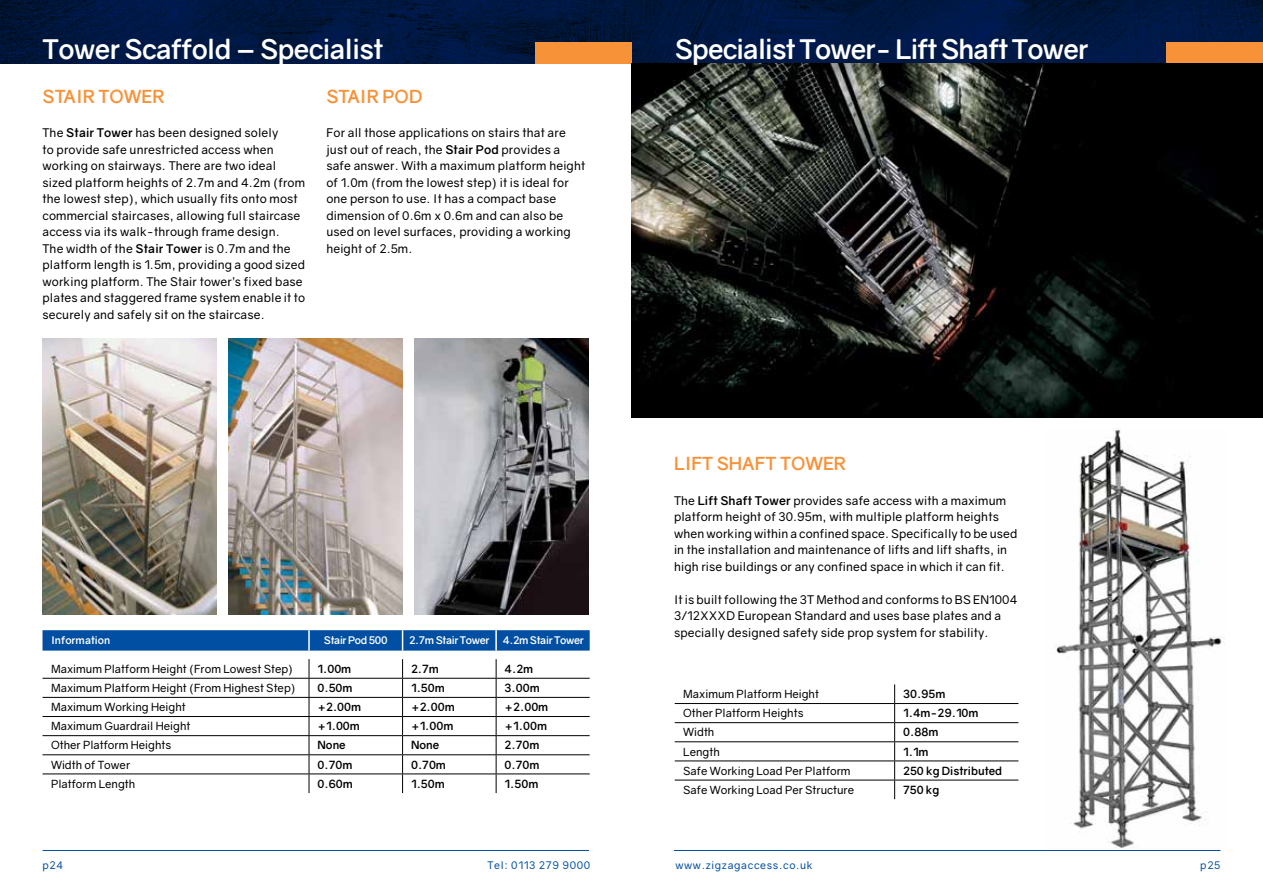
<style>
.page{position:relative;width:1263px;height:893px;background:#fff}
.page>*{position:absolute;margin:0;border:0;box-sizing:border-box;transform-origin:0 0}
.t1{font:700 27px "Gravity";letter-spacing:-.03em;color:#fff}
.t2{font:700 18px "Gravity";color:#f79239}
.t3{font:12px/16.5px "Gravity";letter-spacing:.01em;color:#000}
.t4{font:11.25px "Gravity";color:#000}
.t5{font:700 11.25px "Gravity";color:#000}
.t6{font:10.5px "Gravity";letter-spacing:.06em;color:#004fa3}
.t7{font:700 10.5px "Gravity";letter-spacing:-.03em;color:#fff}
.t8{font:700 10.5px "Gravity";color:#fff}
.s1{font-weight:700}
</style>
<div class="page">
<svg style="left:631px;top:0;width:632px;height:64px;background:#011842"></svg>
<svg style="left:0;top:0;width:631px;height:64px;background:#00173f"></svg>
<div style="left:535px;top:43px;width:96px;height:21px;background:#f79239"></div>
<div style="left:1166px;top:43px;width:97px;height:21px;background:#f79239"></div>
<img style="left:631px;top:64px;width:632px;height:354px">
<hr style="left:674px;top:850px;width:546px;height:1px;background:#004fa3">
<hr style="left:43px;top:850px;width:546px;height:1px;background:#004fa3">
<img style="left:43px;top:338px;width:174px;height:276px">
<img style="left:229px;top:338px;width:174px;height:276px">
<img style="left:415px;top:338px;width:174px;height:276px">
<hr style="left:43px;top:678px;width:266px;height:1px;background:#000">
<hr style="left:309px;top:678px;width:94px;height:1px;background:#000">
<hr style="left:403px;top:678px;width:93px;height:1px;background:#000">
<hr style="left:496px;top:678px;width:94px;height:1px;background:#000">
<hr style="left:43px;top:697px;width:266px;height:1px;background:#000">
<hr style="left:309px;top:697px;width:94px;height:1px;background:#000">
<hr style="left:403px;top:697px;width:93px;height:1px;background:#000">
<hr style="left:496px;top:697px;width:94px;height:1px;background:#000">
<hr style="left:43px;top:716px;width:266px;height:1px;background:#000">
<hr style="left:309px;top:716px;width:94px;height:1px;background:#000">
<hr style="left:403px;top:716px;width:93px;height:1px;background:#000">
<hr style="left:496px;top:716px;width:94px;height:1px;background:#000">
<hr style="left:43px;top:735px;width:266px;height:1px;background:#000">
<hr style="left:309px;top:735px;width:94px;height:1px;background:#000">
<hr style="left:403px;top:735px;width:93px;height:1px;background:#000">
<hr style="left:496px;top:735px;width:94px;height:1px;background:#000">
<hr style="left:43px;top:754px;width:266px;height:1px;background:#000">
<hr style="left:309px;top:754px;width:94px;height:1px;background:#000">
<hr style="left:403px;top:754px;width:93px;height:1px;background:#000">
<hr style="left:496px;top:754px;width:94px;height:1px;background:#000">
<hr style="left:43px;top:773px;width:266px;height:1px;background:#000">
<hr style="left:309px;top:773px;width:94px;height:1px;background:#000">
<svg style="left:309px;top:659px;width:1px;height:134px"></svg>
<hr style="left:403px;top:773px;width:93px;height:1px;background:#000">
<svg style="left:402px;top:659px;width:1px;height:134px"></svg>
<hr style="left:496px;top:773px;width:94px;height:1px;background:#000">
<svg style="left:496px;top:659px;width:1px;height:134px"></svg>
<svg style="left:43px;top:630px;width:547px;height:21px;background:#0854a6"></svg>
<hr style="left:495px;top:630px;width:2px;height:21px;background:#fff">
<hr style="left:675px;top:703px;width:220px;height:1px;background:#000">
<hr style="left:895px;top:703px;width:123px;height:1px;background:#000">
<hr style="left:675px;top:722px;width:220px;height:1px;background:#000">
<hr style="left:895px;top:722px;width:123px;height:1px;background:#000">
<hr style="left:675px;top:741px;width:220px;height:1px;background:#000">
<hr style="left:895px;top:741px;width:123px;height:1px;background:#000">
<hr style="left:675px;top:760px;width:220px;height:1px;background:#000">
<hr style="left:895px;top:760px;width:123px;height:1px;background:#000">
<hr style="left:675px;top:780px;width:220px;height:1px;background:#000">
<hr style="left:895px;top:780px;width:123px;height:1px;background:#000">
<svg style="left:894px;top:684px;width:1px;height:115px"></svg>
<img style="left:1055px;top:428px;width:170px;height:420px">
<h1 class="t1" style="left:43px;top:32px;width:342px">Tower Scaffold – Specialist</h1>
<h2 class="t2" style="left:326px;top:85px;width:98px">STAIR POD</h2>
<p class="t3" style="left:326px;top:125px;width:260px">For all those applications on stairs that are just out of reach, the <span class="s1">Stair Pod</span> provides a safe answer. With a maximum platform height of 1.0m (from the lowest step) it is ideal for one person to use. It has a compact base dimension of 0.6m x 0.6m and can also be used on level surfaces, providing a working height of 2.5m.</p>
<h2 class="t2" style="left:43px;top:85px;width:124px">STAIR TOWER</h2>
<p class="t3" style="left:43px;top:125px;width:264px">The <span class="s1">Stair Tower</span> has been designed solely<br>to provide safe unrestricted access when working on stairways. There are two ideal sized platform heights of 2.7m and 4.2m (from the lowest step), which usually fits onto most commercial staircases, allowing full staircase access via its walk-through frame design.<br>The width of the <span class="s1">Stair Tower</span> is 0.7m and the platform length is 1.5m, providing a good sized working platform. The Stair tower’s fixed base plates and staggered frame system enable it to securely and safely sit on the staircase.</p>
<p class="t8" style="left:51px;top:634px;width:61px">Information</p>
<p class="t7" style="left:324px;top:634px;width:65px">Stair Pod 500</p>
<p class="t7" style="left:409px;top:634px;width:176px">2.7m Stair Tower 4.2m Stair Tower</p>
<p class="t4" style="left:51px;top:662px;width:244px">Maximum Platform Height (From Lowest Step)</p>
<p class="t5" style="left:317px;top:662px;width:35px">1.00m</p>
<p class="t5" style="left:411px;top:662px;width:29px">2.7m</p>
<p class="t5" style="left:505px;top:662px;width:30px">4.2m</p>
<p class="t4" style="left:51px;top:681px;width:246px">Maximum Platform Height (From Highest Step)</p>
<p class="t5" style="left:317px;top:681px;width:37px">0.50m</p>
<p class="t5" style="left:411px;top:681px;width:35px">1.50m</p>
<p class="t5" style="left:505px;top:681px;width:37px">3.00m</p>
<p class="t4" style="left:51px;top:700px;width:136px">Maximum Working Height</p>
<p class="t5" style="left:317px;top:700px;width:45px">+2.00m</p>
<p class="t5" style="left:411px;top:700px;width:45px">+2.00m</p>
<p class="t5" style="left:505px;top:700px;width:45px">+2.00m</p>
<p class="t4" style="left:51px;top:719px;width:141px">Maximum Guardrail Height</p>
<p class="t5" style="left:317px;top:719px;width:44px">+1.00m</p>
<p class="t5" style="left:411px;top:719px;width:44px">+1.00m</p>
<p class="t5" style="left:505px;top:719px;width:44px">+1.00m</p>
<p class="t4" style="left:51px;top:738px;width:122px">Other Platform Heights</p>
<p class="t5" style="left:317px;top:738px;width:30px">None</p>
<p class="t5" style="left:411px;top:738px;width:30px">None</p>
<p class="t5" style="left:505px;top:738px;width:36px">2.70m</p>
<p class="t4" style="left:51px;top:758px;width:81px">Width of Tower</p>
<p class="t5" style="left:317px;top:758px;width:36px">0.70m</p>
<p class="t5" style="left:411px;top:758px;width:36px">0.70m</p>
<p class="t5" style="left:505px;top:758px;width:36px">0.70m</p>
<p class="t4" style="left:51px;top:777px;width:86px">Platform Length</p>
<p class="t5" style="left:317px;top:777px;width:37px">0.60m</p>
<p class="t5" style="left:411px;top:777px;width:35px">1.50m</p>
<p class="t5" style="left:505px;top:777px;width:35px">1.50m</p>
<h1 class="t1" style="left:675px;top:32px;width:415px">Specialist Tower- Lift Shaft Tower</h1>
<h2 class="t2" style="left:674px;top:453px;width:174px">LIFT SHAFT TOWER</h2>
<p class="t3" style="left:674px;top:492px;width:345px">The <span class="s1">Lift Shaft Tower</span> provides safe access with a maximum platform height of 30.95m, with multiple platform heights when working within a confined space. Specifically to be used in the installation and maintenance of lifts and lift shafts, in high rise buildings or any confined space in which it can fit.</p>
<p class="t3" style="left:674px;top:591px;width:345px">It is built following the 3T Method and conforms to BS EN1004<br>3/12XXXD European Standard and uses base plates and a specially designed safety side prop system for stability.</p>
<p class="t4" style="left:683px;top:687px;width:137px">Maximum Platform Height</p>
<p class="t5" style="left:903px;top:687px;width:44px">30.95m</p>
<p class="t4" style="left:683px;top:706px;width:122px">Other Platform Heights</p>
<p class="t5" style="left:903px;top:706px;width:77px">1.4m-29.10m</p>
<p class="t4" style="left:683px;top:725px;width:33px">Width</p>
<p class="t5" style="left:903px;top:725px;width:37px">0.88m</p>
<p class="t4" style="left:683px;top:745px;width:38px">Length</p>
<p class="t5" style="left:903px;top:745px;width:27px">1.1m</p>
<p class="t4" style="left:683px;top:764px;width:169px">Safe Working Load Per Platform</p>
<p class="t5" style="left:903px;top:764px;width:101px">250 kg Distributed</p>
<p class="t4" style="left:683px;top:783px;width:172px">Safe Working Load Per Structure</p>
<p class="t5" style="left:903px;top:783px;width:38px">750 kg</p>
<p class="t6" style="left:43px;top:859px;width:22px">p24</p>
<p class="t6" style="left:487px;top:859px;width:104px">Tel: 0113 279 9000</p>
<p class="t6" style="left:675px;top:859px;width:139px">www.zigzagaccess.co.uk</p>
<p class="t6" style="left:1200px;top:859px;width:22px">p25</p>
</div>
